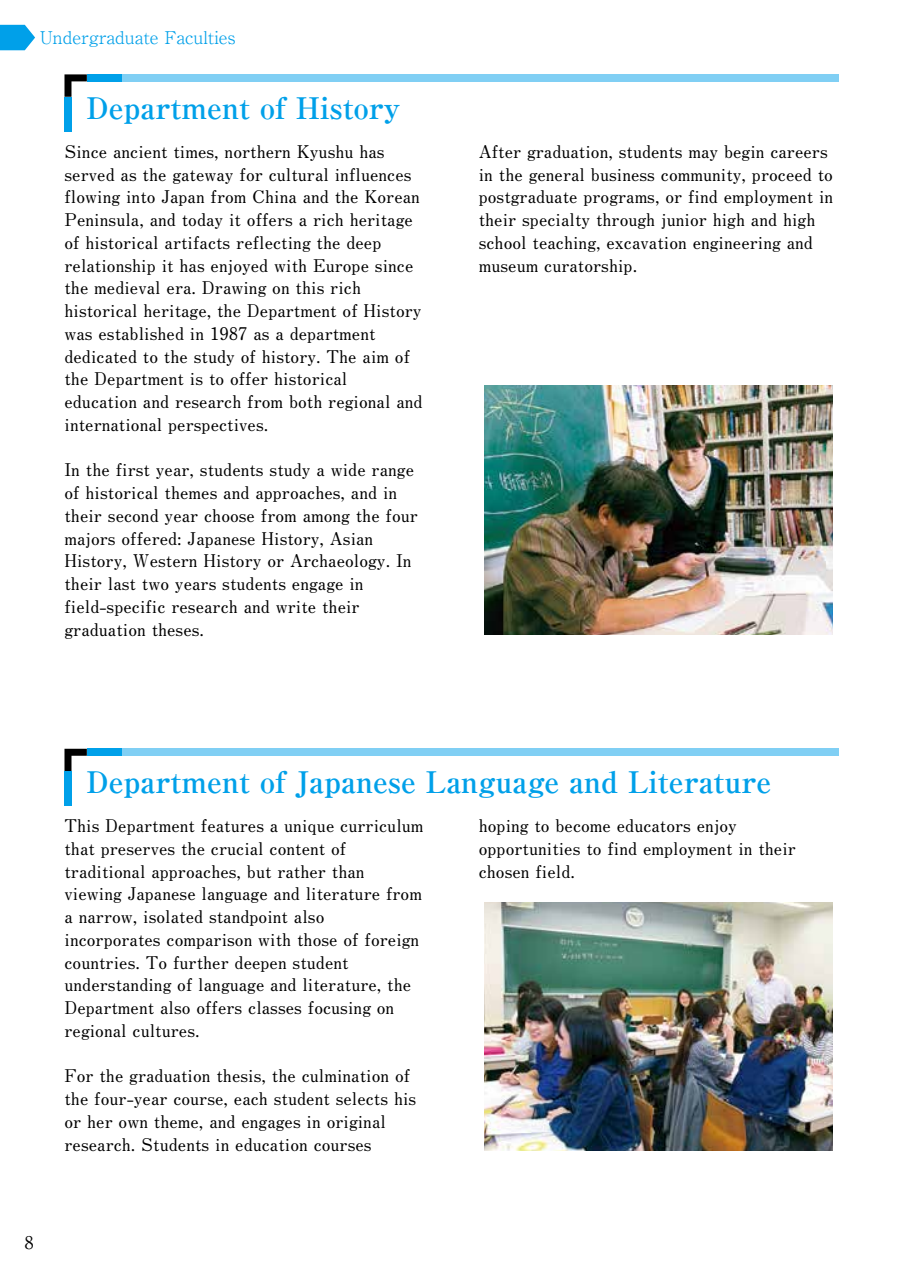
<style>
.page{position:relative;width:903px;height:1275px;background:#fff}
.page>*{position:absolute;margin:0;border:0;box-sizing:border-box;transform-origin:0 0}
.t1{font:700 29.75px "Ryumin Pr 6";color:#00a0e9}
.t2{font:700 17.5px/22.8px "Futo Min A101 Pr 6";color:#000}
.t3{font:300 17.5px "Ryumin Pr 6";color:#00a0e9}
.t4{font:17.5px "Ryumin Pr 6";color:#000}
</style>
<div class="page">
<svg style="left:64px;top:749px;width:23px;height:22px"></svg>
<div style="left:121px;top:749px;width:717px;height:7px;background:#80cff4"></div>
<div style="left:87px;top:749px;width:34px;height:7px;background:#00a0e9"></div>
<div style="left:64px;top:771px;width:7px;height:35px;background:#00a0e9"></div>
<svg style="left:64px;top:74px;width:23px;height:23px"></svg>
<div style="left:121px;top:74px;width:717px;height:7px;background:#80cff4"></div>
<div style="left:87px;top:74px;width:34px;height:7px;background:#00a0e9"></div>
<div style="left:64px;top:97px;width:7px;height:34px;background:#00a0e9"></div>
<img style="left:485px;top:386px;width:347px;height:248px">
<img style="left:485px;top:902px;width:347px;height:248px">
<svg style="left:0;top:25px;width:35px;height:25px"></svg>
<p class="t3" style="left:40px;top:23px;width:197px">Undergraduate Faculties</p>
<p class="t1" style="left:86px;top:84px;width:316px">Department of History</p>
<p class="t2" style="left:64px;top:139px;width:360px">Since ancient times, northern Kyushu has served as the gateway for cultural influences flowing into Japan from China and the Korean Peninsula, and today it offers a rich heritage of historical artifacts reflecting the deep relationship it has enjoyed with Europe since the medieval era. Drawing on this rich historical heritage, the Department of History was established in 1987 as a department dedicated to the study of history. The aim of the Department is to offer historical education and research from both regional and international perspectives.</p>
<p class="t2" style="left:64px;top:458px;width:355px">In the first year, students study a wide range of historical themes and approaches, and in their second year choose from among the four majors offered: Japanese History, Asian History, Western History or Archaeology. In their last two years students engage in field-specific research and write their graduation theses.</p>
<p class="t2" style="left:479px;top:139px;width:356px">After graduation, students may begin careers in the general business community, proceed to postgraduate programs, or find employment in their specialty through junior high and high school teaching, excavation engineering and museum curatorship.</p>
<p class="t1" style="left:86px;top:758px;width:687px">Department of Japanese Language and Literature</p>
<p class="t2" style="left:479px;top:813px;width:319px">hoping to become educators enjoy opportunities to find employment in their chosen field.</p>
<p class="t2" style="left:64px;top:813px;width:361px">This Department features a unique curriculum that preserves the crucial content of traditional approaches, but rather than viewing Japanese language and literature from a narrow, isolated standpoint also incorporates comparison with those of foreign countries. To further deepen student understanding of language and literature, the Department also offers classes focusing on regional cultures.</p>
<p class="t2" style="left:64px;top:1064px;width:353px">For the graduation thesis, the culmination of the four-year course, each student selects his or her own theme, and engages in original research. Students in education courses</p>
<p class="t4" style="left:25px;top:1229px;width:10px">8</p>
</div>
